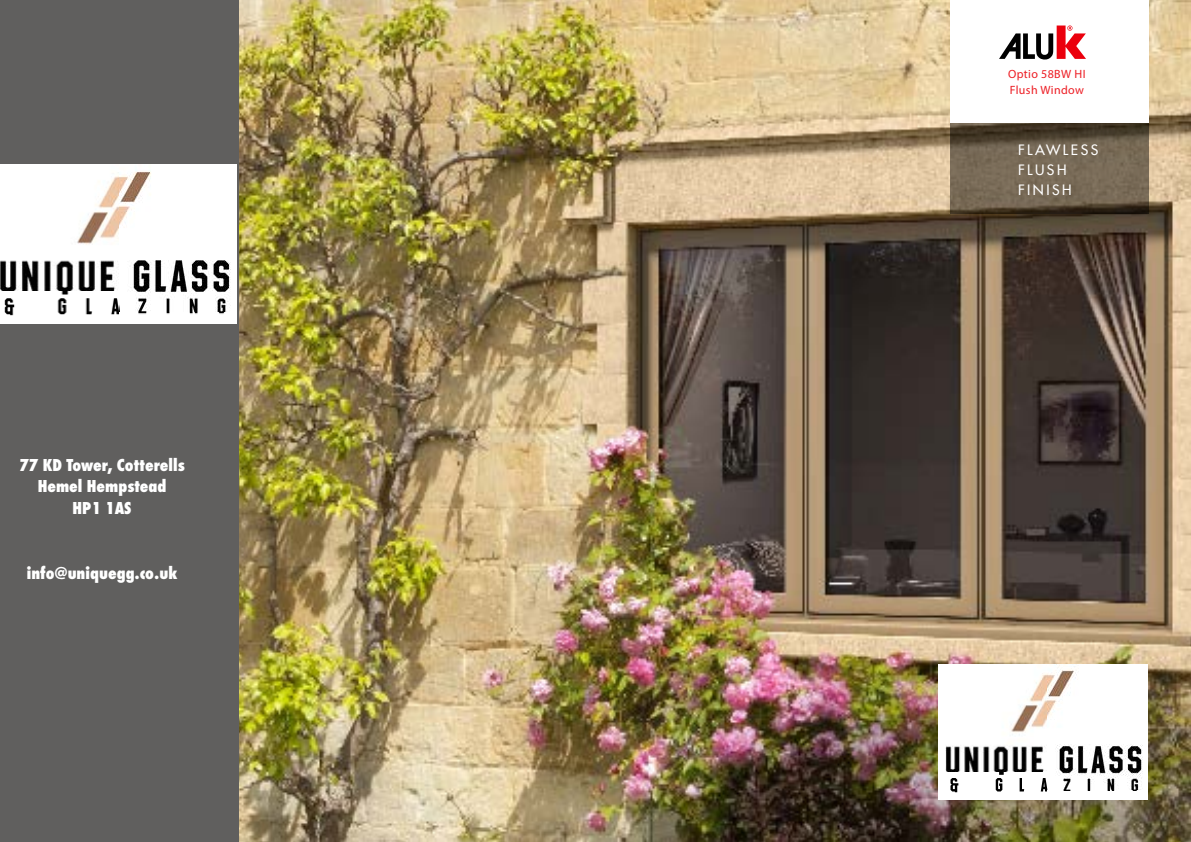
<style>
.page{position:relative;width:1191px;height:842px;background:#fff}
.page>*{position:absolute;margin:0;border:0;box-sizing:border-box;transform-origin:0 0}
.t1{font:800 18px/21.6px "Futura PT Cond";color:#fff;text-align:center}
.t2{font:500 14px/20px "Futura";letter-spacing:.18em;color:#fff}
.t3{font:12px/16px "Myriad Pro";letter-spacing:.03em;color:#ed1d24}
</style>
<div class="page">
<img style="left:238px;top:0;width:953px;height:842px">
<div style="left:0;top:0;width:238px;height:842px;background:#605f5e"></div>
<div style="left:950px;top:0;width:198px;height:123px;background:#fff"></div>
<svg style="left:950px;top:123px;width:198px;height:91px;background:#685a48"></svg>
<svg style="left:999px;top:26px;width:87px;height:34px"></svg>
<img style="left:0;top:165px;width:237px;height:158px">
<img style="left:938px;top:665px;width:209px;height:134px">
<p class="t1" style="left:19px;top:454px;width:167px">77 KD Tower, Cotterells<br>Hemel Hempstead<br>HP1 1AS</p>
<p class="t1" style="left:27px;top:562px;width:152px">info@uniquegg.co.uk</p>
<p class="t3" style="left:1008px;top:65px;width:79px">Optio 58BW HI<br>Flush Window</p>
<p class="t2" style="left:1018px;top:140px;width:82px">FLAWLESS<br>FLUSH<br>FINISH</p>
</div>
